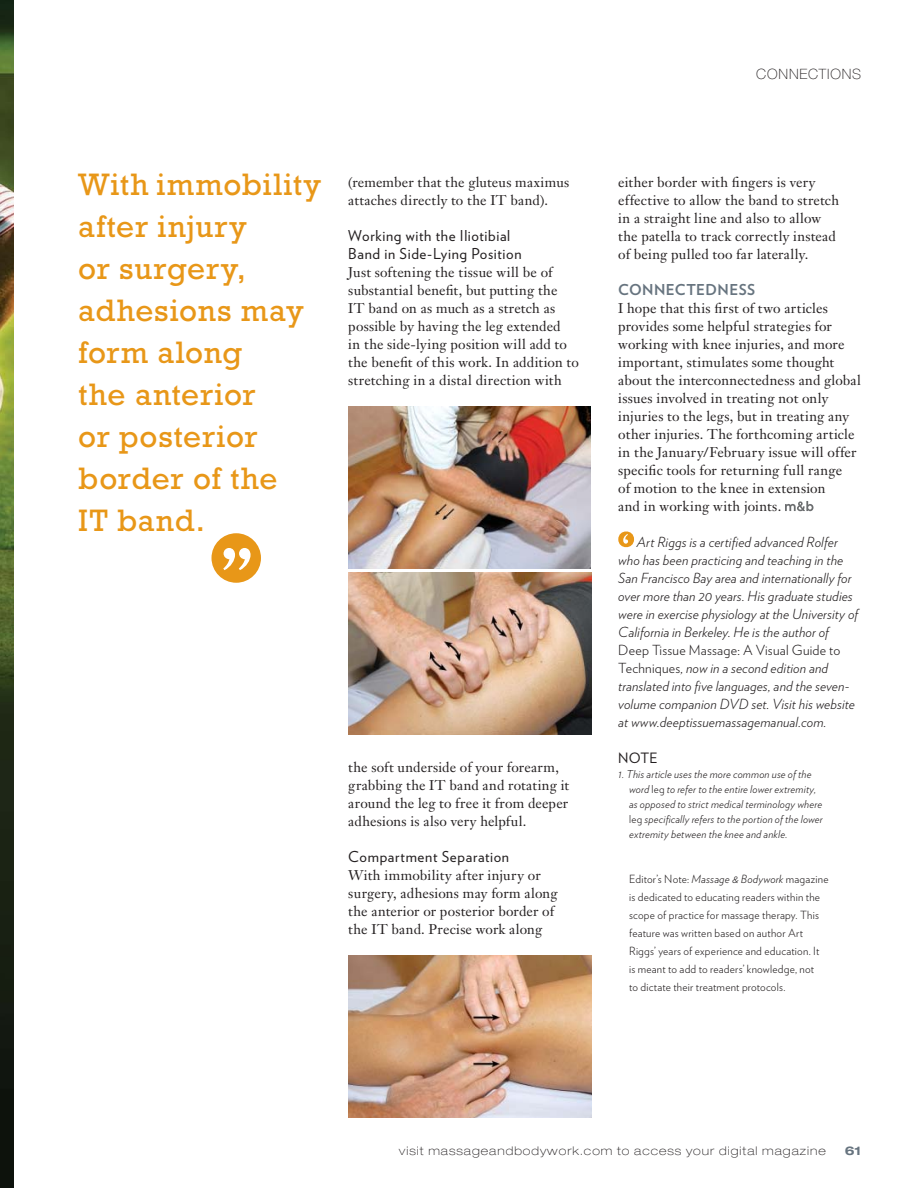
<style>
.page{position:relative;width:918px;height:1188px;background:#fff}
.page>*{position:absolute;margin:0;border:0;box-sizing:border-box;transform-origin:0 0}
.t1{font:31.5px/42px "Rockwell";letter-spacing:.02em;color:#e89718}
.t2{font:15px/18px "Verlag";letter-spacing:.04em;color:#231f20}
.t3{font:700 15px "Verlag";letter-spacing:.025em;color:#67747f}
.t4{font:100 14.25px "Helvetica Neue";letter-spacing:.06em;color:#231f20}
.t5{font:14.25px "Verlag";color:#231f20}
.t6{font:13.8px/18px "Janson Text";letter-spacing:.015em;color:#231f20}
.t7{font:italic 300 13.8px/18px "Verlag";letter-spacing:.01em;color:#231f20}
.t8{font:100 expanded 12px "Helvetica Neue";letter-spacing:.085em;color:#231f20}
.t9{font:700 expanded 12px "Helvetica Neue";color:#67747f}
.t10{font:300 11.25px/18px "Verlag";letter-spacing:.02em;color:#231f20}
.t11{font:italic 300 10.8px/15px "Verlag";letter-spacing:.02em;color:#231f20}
.s1{font-style:normal}
.s2{font-style:italic}
</style>
<div class="page">
<img style="left:348px;top:407px;width:242px;height:162px">
<img style="left:348px;top:572px;width:243px;height:162px">
<img style="left:348px;top:956px;width:243px;height:162px">
<svg style="left:785px;top:501px;width:29px;height:10px"></svg>
<svg style="left:618px;top:531px;width:16px;height:17px"></svg>
<img style="left:0;top:0;width:14px;height:1188px">
<svg style="left:212px;top:533px;width:49px;height:50px"></svg>
<h1 class="t1" style="left:78px;top:167px;width:245px">With immobility after injury<br>or surgery, adhesions may form along<br>the anterior<br>or posterior border of the<br>IT band.</h1>
<p class="t6" style="left:348px;top:175px;width:223px">(remember that the gluteus maximus attaches directly to the IT band).</p>
<p class="t2" style="left:348px;top:228px;width:175px">Working with the Iliotibial<br>Band in Side-Lying Position</p>
<p class="t6" style="left:348px;top:265px;width:232px">Just softening the tissue will be of substantial benefit, but putting the<br>IT band on as much as a stretch as possible by having the leg extended<br>in the side-lying position will add to the benefit of this work. In addition to stretching in a distal direction with</p>
<p class="t6" style="left:348px;top:760px;width:222px">the soft underside of your forearm, grabbing the IT band and rotating it around the leg to free it from deeper adhesions is also very helpful.</p>
<p class="t2" style="left:348px;top:849px;width:162px">Compartment Separation</p>
<p class="t6" style="left:348px;top:868px;width:211px">With immobility after injury or surgery, adhesions may form along the anterior or posterior border of the IT band. Precise work along</p>
<p class="t4" style="left:756px;top:69px;width:107px">CONNECTIONS</p>
<p class="t6" style="left:618px;top:175px;width:222px">either border with fingers is very effective to allow the band to stretch in a straight line and also to allow the patella to track correctly instead of being pulled too far laterally.</p>
<p class="t3" style="left:618px;top:284px;width:138px">CONNECTEDNESS</p>
<p class="t6" style="left:618px;top:301px;width:244px">I hope that this first of two articles provides some helpful strategies for working with knee injuries, and more important, stimulates some thought about the interconnectedness and global issues involved in treating not only injuries to the legs, but in treating any other injuries. The forthcoming article in the January/February issue will offer specific tools for returning full range<br>of motion to the knee in extension<br>and in working with joints.</p>
<p class="t7" style="left:618px;top:535px;width:241px;text-indent:19px">Art Riggs is a certified advanced Rolfer who has been practicing and teaching in the San Francisco Bay area and internationally for over more than 20 years. His graduate studies were in exercise physiology at the University of California in Berkeley. He is the author of</p>
<p class="t7" style="left:618px;top:643px;width:238px"><span class="s1">Deep Tissue Massage: A Visual Guide to Techniques</span>, now in a second edition and translated into five languages, and the seven&shy;volume companion DVD set. Visit his website at www.deeptissuemassagemanual.com.</p>
<p class="t5" style="left:618px;top:752px;width:41px">NOTE</p>
<p class="t11" style="left:629px;top:768px;width:195px;text-indent:-11px">1. This article uses the more common use of the word <span class="s1">leg</span> to refer to the entire lower extremity, as opposed to strict medical terminology where <span class="s1">leg</span> specifically refers to the portion of the lower extremity between the knee and ankle.</p>
<p class="t10" style="left:629px;top:871px;width:201px">Editor’s Note: <span class="s2">Massage &amp; Bodywork</span> magazine is dedicated to educating readers within the scope of practice for massage therapy. This feature was written based on author Art Riggs’ years of experience and education. It<br>is meant to add to readers’ knowledge, not<br>to dictate their treatment protocols.</p>
<p class="t8" style="left:399px;top:1146px;width:429px">visit massageandbodywork.com to access your digital magazine</p>
<p class="t9" style="left:845px;top:1146px;width:18px">61</p>
</div>
